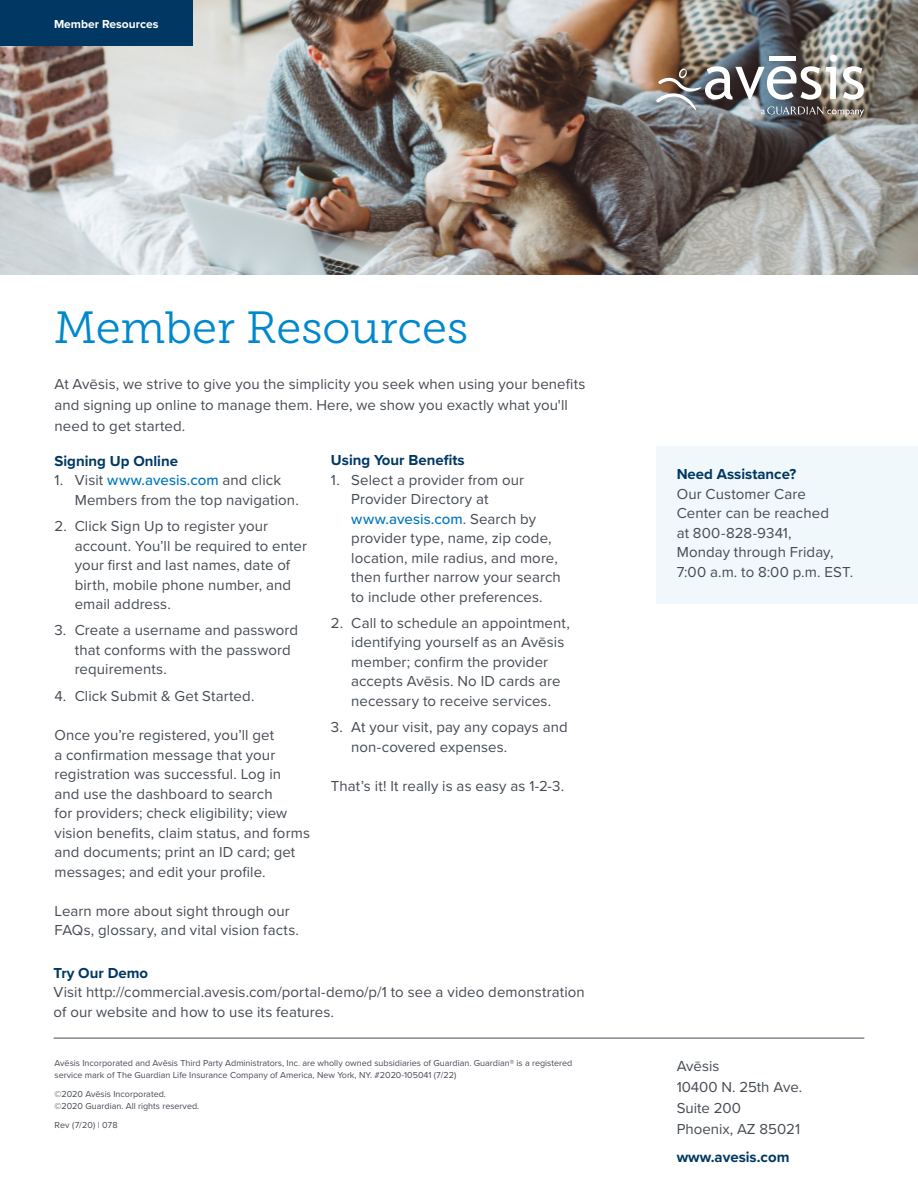
<style>
.page{position:relative;width:918px;height:1188px;background:#fff}
.page>*{position:absolute;margin:0;border:0;box-sizing:border-box;transform-origin:0 0}
.t1{font:45px "Museo Slab 300";color:#0088ce}
.Sidebar_Bullets{font:15px/19.5px "Proxima Nova";letter-spacing:.005em;color:#464b54}
.t2{font:700 15px "Proxima Nova";color:#003863}
.t3{font:700 12px "Proxima Nova";color:#fff}
.t4{font:9px/12px "Proxima Nova";color:#464b54}
.s1{font-weight:500;color:#0077bf}
.s2{font-weight:700;color:#003863}
</style>
<div class="page">
<div style="left:656px;top:446px;width:262px;height:158px;background:#f1f8fb"></div>
<img style="left:0;top:0;width:918px;height:275px">
<img style="left:656px;top:55px;width:208px;height:61px">
<hr style="left:54px;top:1038px;width:810px;height:1px;background:#464b54">
<div style="left:0;top:0;width:192px;height:46px;background:#003863"></div>
<p class="t3" style="left:54px;top:15px;width:106px">Member Resources</p>
<p class="t1" style="left:54px;top:302px;width:416px">Member Resources</p>
<p class="Sidebar_Bullets" style="left:54px;top:373px;width:532px;line-height:21px">At Avēsis, we strive to give you the simplicity you seek when using your benefits and signing up online to manage them. Here, we show you exactly what you'll need to get started.</p>
<p class="t2" style="left:54px;top:450px;width:125px">Signing Up Online</p>
<p class="Sidebar_Bullets" style="left:75px;top:470px;width:226px;text-indent:-20px">1. Visit <span class="s1">www.avesis.com</span> and click<br>Members from the top navigation.</p>
<p class="Sidebar_Bullets" style="left:75px;top:516px;width:234px;text-indent:-20px">2. Click Sign Up to register your account. You’ll be required to enter your first and last names, date of birth, mobile phone number, and email address.</p>
<p class="Sidebar_Bullets" style="left:75px;top:620px;width:225px;text-indent:-20px">3. Create a username and password that conforms with the password requirements.</p>
<p class="Sidebar_Bullets" style="left:54px;top:685px;width:201px">4. Click Submit &amp; Get Started.</p>
<p class="Sidebar_Bullets" style="left:54px;top:725px;width:257px">Once you’re registered, you’ll get<br>a confirmation message that your registration was successful. Log in<br>and use the dashboard to search<br>for providers; check eligibility; view vision benefits, claim status, and forms and documents; print an ID card; get messages; and edit your profile.</p>
<p class="Sidebar_Bullets" style="left:54px;top:900px;width:246px">Learn more about sight through our<br>FAQs, glossary, and vital vision facts.</p>
<p class="t2" style="left:331px;top:449px;width:135px">Using Your Benefits</p>
<p class="Sidebar_Bullets" style="left:351px;top:469px;width:211px;text-indent:-20px">1. Select a provider from our<br>Provider Directory at <span class="s1">www.avesis.com</span>. Search by provider type, name, zip code, location, mile radius, and more, then further narrow your search to include other preferences.</p>
<p class="Sidebar_Bullets" style="left:351px;top:613px;width:220px;text-indent:-20px">2. Call to schedule an appointment, identifying yourself as an Avēsis member; confirm the provider accepts Avēsis. No ID cards are necessary to receive services.</p>
<p class="Sidebar_Bullets" style="left:351px;top:717px;width:218px;text-indent:-20px">3. At your visit, pay any copays and non-covered expenses.</p>
<p class="Sidebar_Bullets" style="left:331px;top:776px;width:235px">That’s it! It really is as easy as 1-2-3.</p>
<p class="Sidebar_Bullets" style="left:54px;top:962px;width:533px"><span class="s2">Try Our Demo<br></span>Visit http://commercial.avesis.com/portal-demo/p/1 to see a video demonstration of our website and how to use its features.</p>
<p class="t4" style="left:54px;top:1057px;width:519px">Avēsis Incorporated and Avēsis Third Party Administrators, Inc. are wholly owned subsidiaries of Guardian. Guardian® is a registered service mark of The Guardian Life Insurance Company of America, New York, NY. #2020-105041 (7/22)</p>
<p class="t4" style="left:54px;top:1088px;width:146px">©2020 Avēsis Incorporated.<br>©2020 Guardian. All rights reserved.</p>
<p class="t4" style="left:54px;top:1118px;width:65px">Rev (7/20) | 078</p>
<p class="Sidebar_Bullets" style="left:677px;top:464px;width:178px"><span class="s2">Need Assistance?<br></span>Our Customer Care<br>Center can be reached<br>at 800-828-9341,<br>Monday through Friday,<br>7:00 a.m. to 8:00 p.m. EST.</p>
<p class="Sidebar_Bullets" style="left:677px;top:1055px;width:127px;line-height:21px">Avēsis<br>10400 N. 25th Ave.<br>Suite 200<br>Phoenix, AZ 85021</p>
<p class="t2" style="left:677px;top:1146px;width:114px">www.avesis.com</p>
</div>
